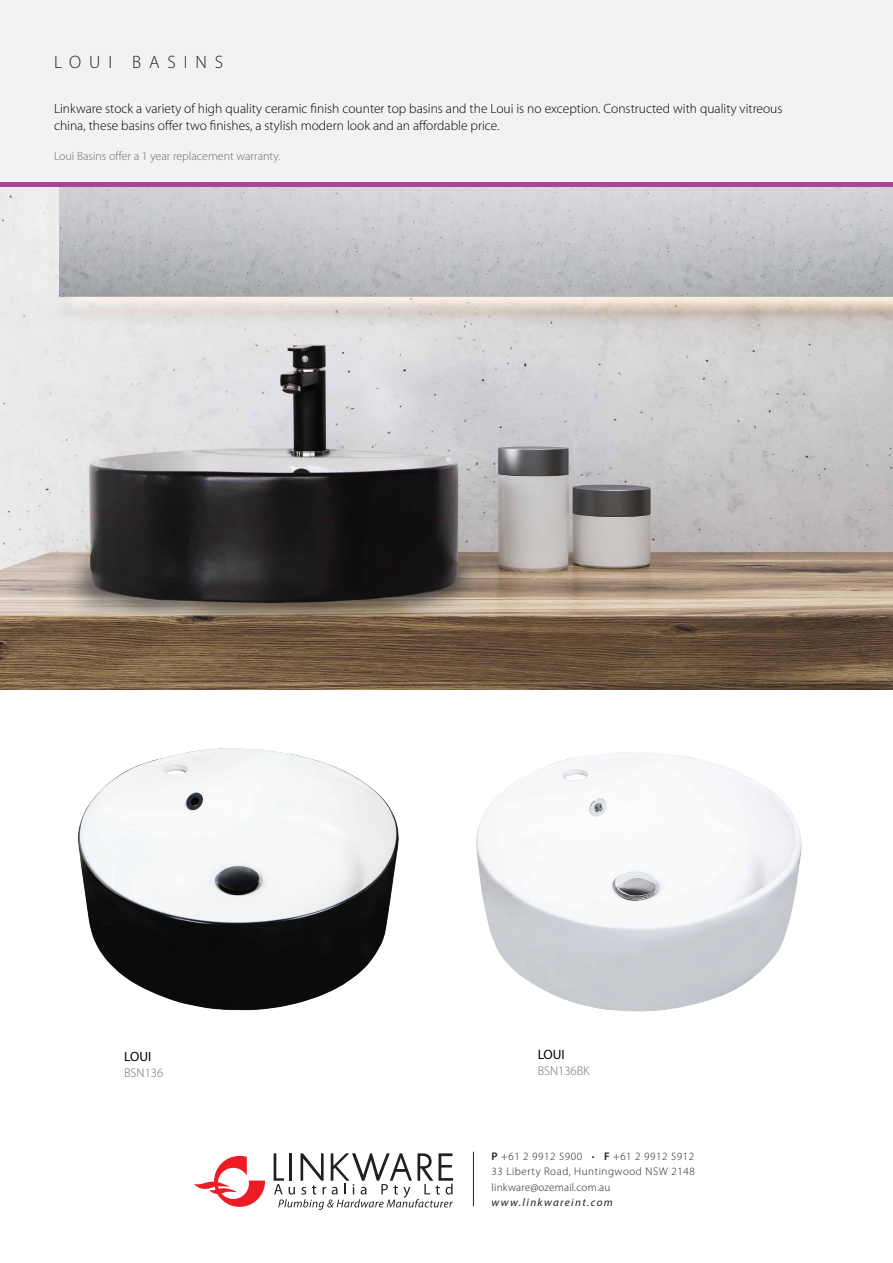
<style>
.page{position:relative;width:893px;height:1263px;background:#fff}
.page>*{position:absolute;margin:0;border:0;box-sizing:border-box;transform-origin:0 0}
.t1{font:300 18px "Myriad Pro";letter-spacing:.44em;color:#231f20}
.t2{font:300 13.5px/16.5px "Myriad Pro";color:#000}
.t3{font:13.5px "Myriad Pro";color:#000}
.t4{font:300 12.75px "Myriad Pro";color:#6d6e71}
.t5{font:300 12px "Myriad Pro";color:#6d6e71}
.t6{font:300 11.1px/15.3px "Myriad Pro";letter-spacing:.05em;color:#231f20;text-align:justify}
.t7{font:italic 11.1px "Myriad Pro";letter-spacing:.12em;color:#231f20}
.s1{font-weight:600}
</style>
<div class="page">
<img style="left:0;top:187px;width:893px;height:503px">
<hr style="left:473px;top:1152px;width:1px;height:54px;background:#231f20">
<img style="left:49px;top:672px;width:392px;height:339px">
<img style="left:453px;top:683px;width:392px;height:329px">
<div style="left:0;top:0;width:893px;height:183px;background:#f1f2f2"></div>
<div style="left:0;top:182px;width:893px;height:5px;background:#ab4399"></div>
<svg style="left:274px;top:1153px;width:179px;height:57px"></svg>
<svg style="left:194px;top:1156px;width:71px;height:51px"></svg>
<h1 class="t1" style="left:54px;top:52px;width:171px">LOUI BASINS</h1>
<p class="t2" style="left:54px;top:101px;width:730px">Linkware stock a variety of high quality ceramic finish counter top basins and the Loui is no exception. Constructed with quality vitreous china, these basins offer two finishes, a stylish modern look and an affordable price.</p>
<p class="t5" style="left:54px;top:149px;width:228px">Loui Basins offer a 1 year replacement warranty.</p>
<p class="t3" style="left:124px;top:1048px;width:29px">LOUI</p>
<p class="t4" style="left:124px;top:1066px;width:41px">BSN136</p>
<p class="t3" style="left:538px;top:1046px;width:29px">LOUI</p>
<p class="t4" style="left:538px;top:1064px;width:53px">BSN136BK</p>
<p class="t6" style="left:492px;top:1149px;width:205px"><span class="s1">P</span> +61 2 9912 5900 • <span class="s1">F</span> +61 2 9912 5912<br>33 Liberty Road, Huntingwood NSW 2148 linkware@ozemail.com.au</p>
<p class="t7" style="left:492px;top:1195px;width:123px">www.linkwareint.com</p>
</div>
